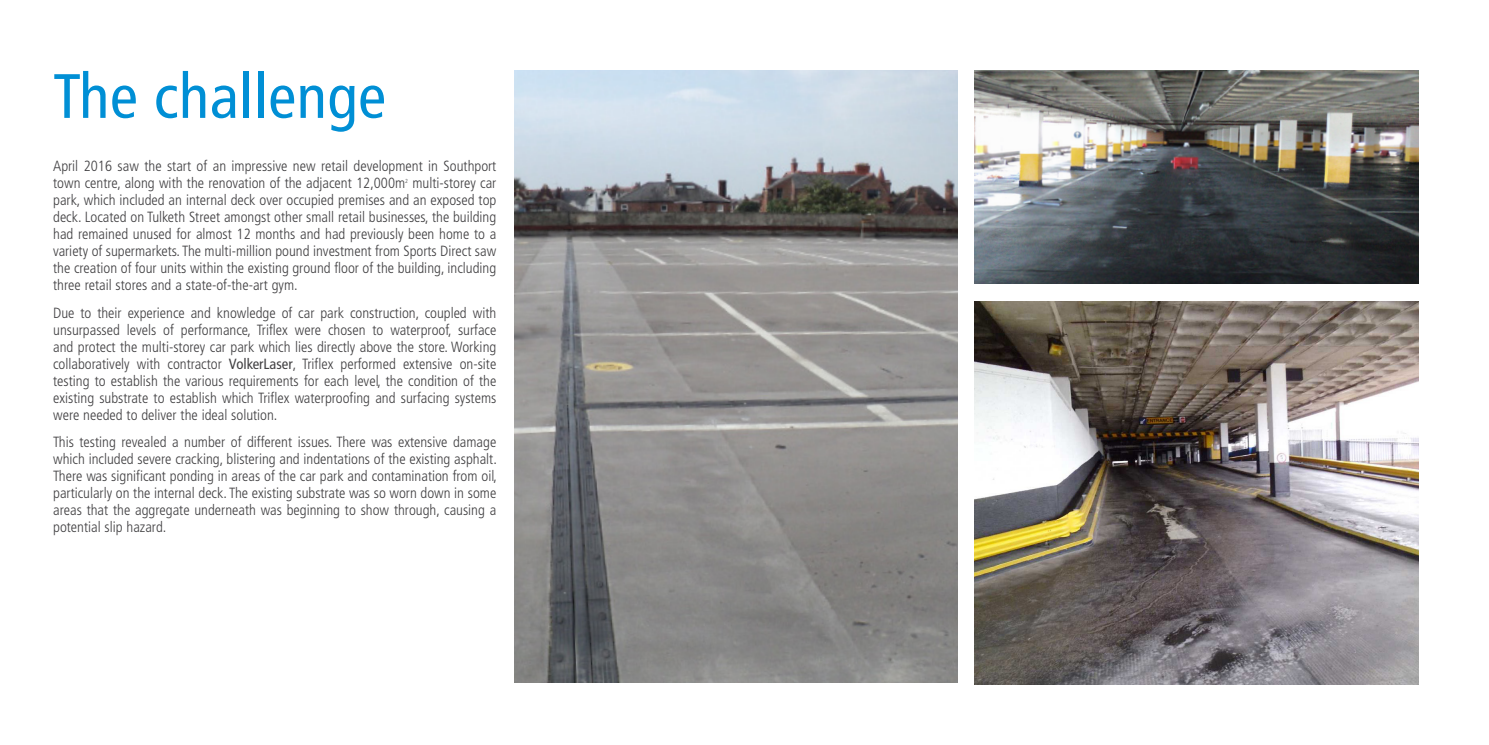
<style>
.page{position:relative;width:1489px;height:745px;background:#fff}
.page>*{position:absolute;margin:0;border:0;box-sizing:border-box;transform-origin:0 0}
.t1{font:condensed 62.5px "Frutiger LT Pro";letter-spacing:.01em;color:#008fd5}
.Body{font:300 condensed 14.75px/17px "Frutiger LT Pro";color:#414042;text-align:justify}
.Body-2{font:300 condensed 5.88px "Frutiger LT Pro";color:#414042}
.s1{font-weight:400}
</style>
<div class="page">
<img style="left:974px;top:301px;width:443px;height:383px">
<img style="left:974px;top:71px;width:443px;height:212px">
<img style="left:514px;top:71px;width:443px;height:611px">
<h1 class="t1" style="left:53px;top:60px;width:334px">The challenge</h1>
<p class="Body" style="left:53px;top:157px;width:444px">April 2016 saw the start of an impressive new retail development in Southport town centre, along with the renovation of the adjacent 12,000m</p>
<p class="Body" style="left:53px;top:174px;width:444px;text-indent:359px">multi-storey car park, which included an internal deck over occupied premises and an exposed top deck. Located on Tulketh Street amongst other small retail businesses, the building had remained unused for almost 12 months and had previously been home to a variety of supermarkets. The multi-million pound investment from Sports Direct saw the creation of four units within the existing ground floor of the building, including three retail stores and a state-of-the-art gym.</p>
<p class="Body" style="left:53px;top:304px;width:444px">Due to their experience and knowledge of car park construction, coupled with unsurpassed levels of performance, Triflex were chosen to waterproof, surface and protect the multi-storey car park which lies directly above the store. Working collaboratively with contractor <span class="s1">VolkerLaser</span>, Triflex performed extensive on-site testing to establish the various requirements for each level, the condition of the existing substrate to establish which Triflex waterproofing and surfacing systems were needed to deliver the ideal solution.</p>
<p class="Body" style="left:53px;top:433px;width:445px">This testing revealed a number of different issues. There was extensive damage which included severe cracking, blistering and indentations of the existing asphalt.<br>There was significant ponding in areas of the car park and contamination from oil, particularly on the internal deck. The existing substrate was so worn down in some areas that the aggregate underneath was beginning to show through, causing a potential slip hazard.</p>
<p class="Body-2" style="left:405px;top:178px;width:4px">2</p>
</div>
